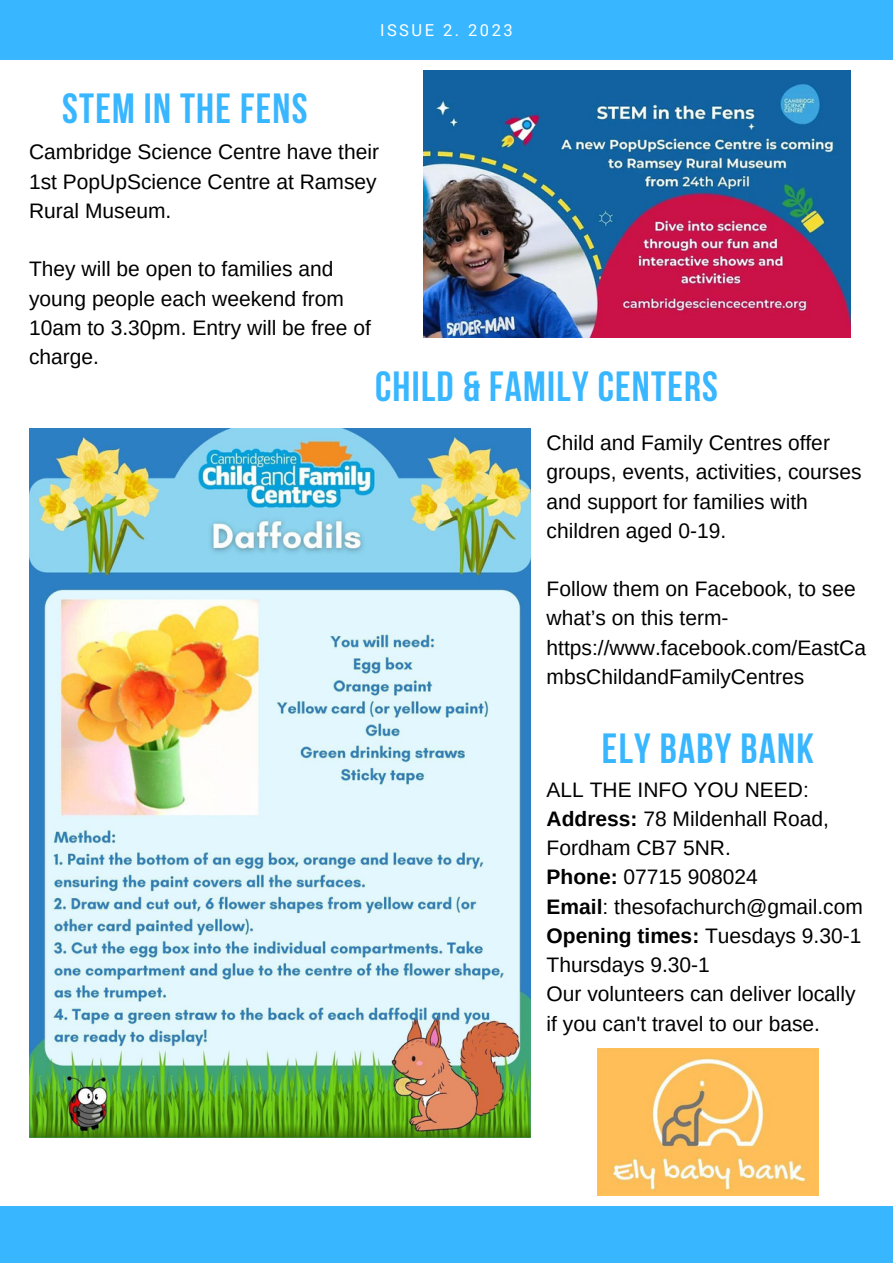
<style>
.page{position:relative;width:893px;height:1264px;background:#fff}
.page>*{position:absolute;margin:0;border:0;box-sizing:border-box;transform-origin:0 0}
.t1{font:700 42px "Bebas Neue";letter-spacing:.03em;color:#38b6ff}
.t2{font:21px/29.2px "Arimo";color:#000}
.t3{font:16.5px "Roboto";letter-spacing:.15em;color:#fff}
.s1{font-weight:700}
</style>
<div class="page">
<div style="left:0;top:0;width:892px;height:60px;background:#38b6ff"></div>
<div style="left:0;top:1206px;width:892px;height:56px;background:#38b6ff"></div>
<img style="left:424px;top:70px;width:426px;height:268px">
<img style="left:29px;top:428px;width:501px;height:709px">
<img style="left:597px;top:1048px;width:221px;height:147px">
<h1 class="t1" style="left:62px;top:92px;width:247px">STEM IN THE FENS</h1>
<p class="t3" style="left:380px;top:20px;width:134px">ISSUE 2. 2023</p>
<p class="t2" style="left:29px;top:137px;width:351px;text-align:justify">Cambridge Science Centre have their 1st PopUpScience Centre at Ramsey Rural Museum.</p>
<p class="t2" style="left:29px;top:254px;width:343px">They will be open to families and young people each weekend from<br>10am to 3.30pm. Entry will be free of charge.</p>
<h1 class="t1" style="left:375px;top:369px;width:344px">CHILD &amp; FAMILY CENTERS</h1>
<p class="t2" style="left:546px;top:428px;width:316px">Child and Family Centres offer groups, events, activities, courses and support for families with children aged 0-19.</p>
<p class="t2" style="left:546px;top:574px;width:321px">Follow them on Facebook, to see what’s on this term&shy;https://www.facebook.com/EastCa mbsChildandFamilyCentres</p>
<h1 class="t1" style="left:602px;top:731px;width:213px">ELY BABY BANK</h1>
<p class="t2" style="left:546px;top:774px;width:318px">ALL THE INFO YOU NEED:<br><span class="s1">Address:</span> 78 Mildenhall Road,<br>Fordham CB7 5NR.<br><span class="s1">Phone:</span> 07715 908024<br><span class="s1">Email</span>: thesofachurch@gmail.com<br><span class="s1">Opening times:</span> Tuesdays 9.30-1<br>Thursdays 9.30-1<br>Our volunteers can deliver locally if you can't travel to our base.</p>
</div>
